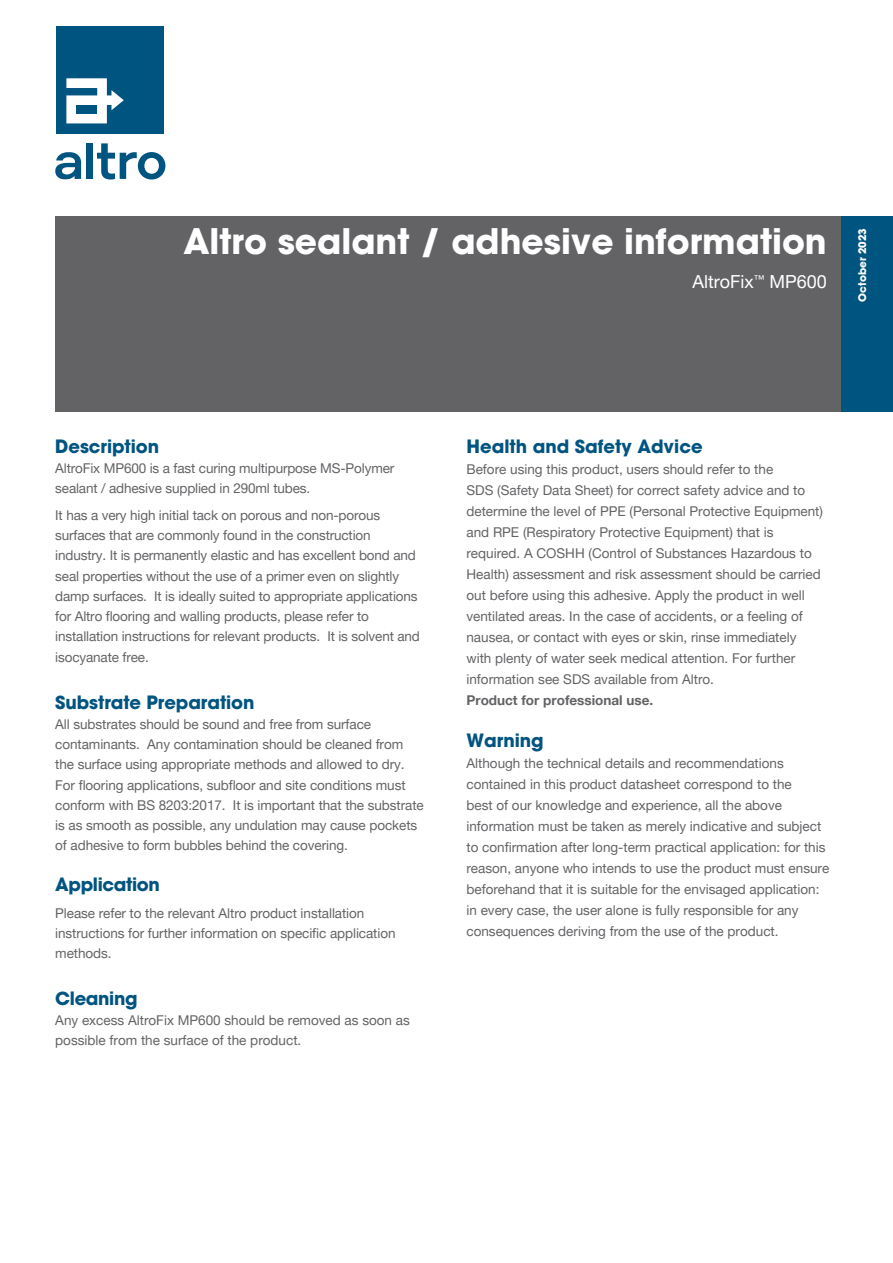
<style>
.page{position:relative;width:893px;height:1263px;background:#fff}
.page>*{position:absolute;margin:0;border:0;box-sizing:border-box;transform-origin:0 0}
.t1{font:700 34.5px "Avant Garde";color:#fff}
.t2{font:700 18px "Avant Garde";letter-spacing:-.005em;color:#005480}
.t3{font:18px "Helvetica Neue LT Pro";color:#fff}
.t4{font:13.5px/21px "Helvetica Neue LT Pro";color:#636366}
.t5{font:700 13.5px "Helvetica Neue LT Pro";color:#636366}
.t6{font:700 10.5px "Avant Garde";color:#fff}
</style>
<div class="page">
<div style="left:55px;top:216px;width:787px;height:196px;background:#636366"></div>
<div style="left:842px;top:216px;width:51px;height:196px;background:#005480"></div>
<div style="left:86px;top:143px;width:7px;height:36px;background:#005480"></div>
<svg style="left:55px;top:152px;width:26px;height:27px"></svg>
<svg style="left:97px;top:143px;width:68px;height:37px"></svg>
<div style="left:56px;top:26px;width:108px;height:108px;background:#005480"></div>
<svg style="left:66px;top:78px;width:58px;height:45px"></svg>
<div style="left:76px;top:105px;width:21px;height:9px;background:#005480"></div>
<h1 class="t1" style="left:183px;top:219px;width:645px">Altro sealant / adhesive information</h1>
<h2 class="t3" style="left:692px;top:271px;width:136px">AltroFix<sup>™</sup> MP600</h2>
<p class="t6" style="left:855px;top:302px;width:75px;rotate:-90deg">October 2023</p>
<h2 class="t2" style="left:55px;top:434px;width:105px">Description</h2>
<p class="t4" style="left:55px;top:458px;width:341px;line-height:20.2px">AltroFix MP600 is a fast curing multipurpose MS-Polymer sealant / adhesive supplied in 290ml tubes.</p>
<p class="t4" style="left:55px;top:505px;width:366px;line-height:20.2px">It has a very high initial tack on porous and non-porous surfaces that are commonly found in the construction industry. It is permanently elastic and has excellent bond and seal properties without the use of a primer even on slightly damp surfaces. It is ideally suited to appropriate applications for Altro flooring and walling products, please refer to installation instructions for relevant products. It is solvent and isocyanate free.</p>
<h2 class="t2" style="left:55px;top:690px;width:201px">Substrate Preparation</h2>
<p class="t4" style="left:55px;top:714px;width:370px;line-height:20.2px">All substrates should be sound and free from surface contaminants. Any contamination should be cleaned from the surface using appropriate methods and allowed to dry.<br>For flooring applications, subfloor and site conditions must conform with BS 8203:2017. It is important that the substrate is as smooth as possible, any undulation may cause pockets of adhesive to form bubbles behind the covering.</p>
<h2 class="t2" style="left:55px;top:872px;width:106px">Application</h2>
<p class="t4" style="left:55px;top:902px;width:342px;line-height:20.2px">Please refer to the relevant Altro product installation instructions for further information on specific application methods.</p>
<h2 class="t2" style="left:55px;top:986px;width:84px">Cleaning</h2>
<p class="t4" style="left:55px;top:1010px;width:356px;line-height:20.2px">Any excess AltroFix MP600 should be removed as soon as possible from the surface of the product.</p>
<h2 class="t2" style="left:466px;top:434px;width:238px">Health and Safety Advice</h2>
<p class="t4" style="left:466px;top:458px;width:358px">Before using this product, users should refer to the<br>SDS (Safety Data Sheet) for correct safety advice and to determine the level of PPE (Personal Protective Equipment) and RPE (Respiratory Protective Equipment) that is required. A COSHH (Control of Substances Hazardous to Health) assessment and risk assessment should be carried out before using this adhesive. Apply the product in well ventilated areas. In the case of accidents, or a feeling of nausea, or contact with eyes or skin, rinse immediately with plenty of water seek medical attention. For further information see SDS available from Altro.</p>
<p class="t5" style="left:466px;top:692px;width:188px">Product for professional use.</p>
<h2 class="t2" style="left:466px;top:728px;width:79px">Warning</h2>
<p class="t4" style="left:466px;top:752px;width:364px">Although the technical details and recommendations contained in this product datasheet correspond to the<br>best of our knowledge and experience, all the above information must be taken as merely indicative and subject to confirmation after long-term practical application: for this reason, anyone who intends to use the product must ensure beforehand that it is suitable for the envisaged application: in every case, the user alone is fully responsible for any consequences deriving from the use of the product.</p>
</div>
